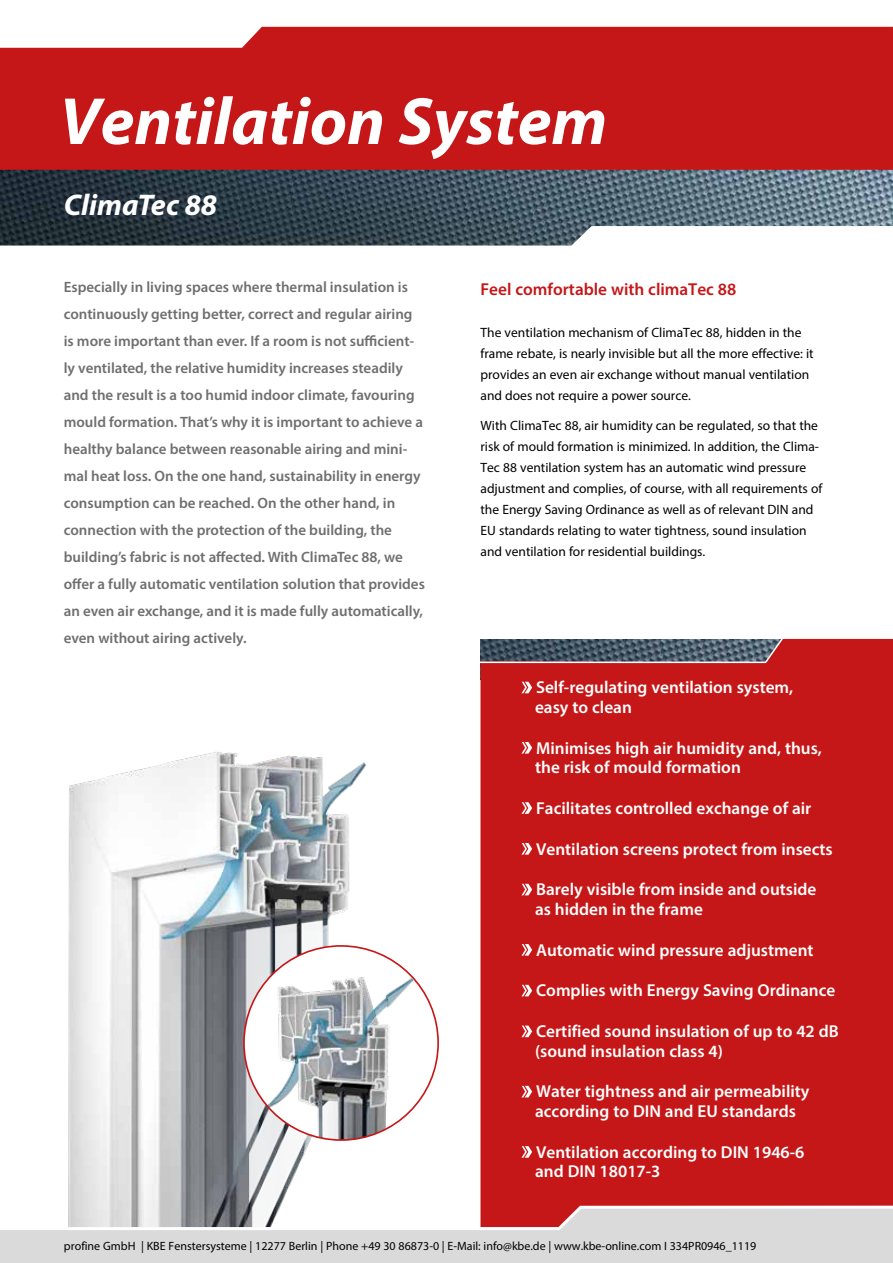
<style>
.page{position:relative;width:893px;height:1263px;background:#fff}
.page>*{position:absolute;margin:0;border:0;box-sizing:border-box;transform-origin:0 0}
.t1{font:italic 700 67.2px "Myriad Pro";color:#fff}
.t2{font:italic 700 30px "Myriad Pro";color:#fff}
.t3{font:600 17.25px/19.5px "Myriad Pro";color:#fff}
.t4{font:600 17.25px "Myriad Pro";color:#c51718}
.t5{font:600 15px/27px "Myriad Pro";color:#706f6f}
.t6{font:13.5px/21px "Myriad Pro";color:#000}
.t7{font:12px "Myriad Pro";color:#000}
</style>
<div class="page">
<img style="left:68px;top:751px;width:371px;height:453px">
<div style="left:480px;top:639px;width:413px;height:565px;background:#c51718"></div>
<svg style="left:480px;top:638px;width:305px;height:26px;background:#636571"></svg>
<div style="left:0;top:27px;width:893px;height:143px;background:#c51718"></div>
<img style="left:0;top:170px;width:893px;height:76px">
<div style="left:0;top:1231px;width:893px;height:32px;background:#dadada"></div>
<svg style="left:0;top:1204px;width:893px;height:27px"></svg>
<svg style="left:521px;top:682px;width:11px;height:11px"></svg>
<svg style="left:521px;top:742px;width:11px;height:12px"></svg>
<svg style="left:521px;top:802px;width:11px;height:12px"></svg>
<svg style="left:521px;top:843px;width:11px;height:12px"></svg>
<svg style="left:521px;top:884px;width:11px;height:11px"></svg>
<svg style="left:521px;top:944px;width:11px;height:12px"></svg>
<svg style="left:521px;top:985px;width:11px;height:11px"></svg>
<svg style="left:521px;top:1025px;width:11px;height:12px"></svg>
<svg style="left:521px;top:1086px;width:11px;height:11px"></svg>
<svg style="left:521px;top:1146px;width:11px;height:12px"></svg>
<img style="left:244px;top:946px;width:194px;height:194px;border-radius:97px">
<h1 class="t1" style="left:60px;top:78px;width:549px">Ventilation System</h1>
<h2 class="t2" style="left:64px;top:185px;width:155px">ClimaTec 88</h2>
<p class="t5" style="left:64px;top:273px;width:363px">Especially in living spaces where thermal insulation is continuously getting better, correct and regular airing is more important than ever. If a room is not sufficient&shy;ly ventilated, the relative humidity increases steadily and the result is a too humid indoor climate, favouring mould formation. That’s why it is important to achieve a healthy balance between reasonable airing and mini&shy;mal heat loss. On the one hand, sustainability in energy consumption can be reached. On the other hand, in connection with the protection of the building, the building’s fabric is not affected. With ClimaTec 88, we offer a fully automatic ventilation solution that provides an even air exchange, and it is made fully automatically, even without airing actively.</p>
<p class="t4" style="left:480px;top:278px;width:257px">Feel comfortable with climaTec 88</p>
<p class="t6" style="left:480px;top:322px;width:335px">The ventilation mechanism of ClimaTec 88, hidden in the frame rebate, is nearly invisible but all the more effective: it provides an even air exchange without manual ventilation and does not require a power source.</p>
<p class="t6" style="left:480px;top:415px;width:343px">With ClimaTec 88, air humidity can be regulated, so that the risk of mould formation is minimized. In addition, the Clima-Tec 88 ventilation system has an automatic wind pressure adjustment and complies, of course, with all requirements of the Energy Saving Ordinance as well as of relevant DIN and EU standards relating to water tightness, sound insulation and ventilation for residential buildings.</p>
<p class="t3" style="left:535px;top:677px;width:260px">Self-regulating ventilation system, easy to clean</p>
<p class="t3" style="left:535px;top:738px;width:288px">Minimises high air humidity and, thus, the risk of mould formation</p>
<p class="t3" style="left:536px;top:798px;width:277px">Facilitates controlled exchange of air</p>
<p class="t3" style="left:536px;top:839px;width:298px">Ventilation screens protect from insects</p>
<p class="t3" style="left:535px;top:879px;width:283px">Barely visible from inside and outside as hidden in the frame</p>
<p class="t3" style="left:536px;top:940px;width:279px">Automatic wind pressure adjustment</p>
<p class="t3" style="left:536px;top:980px;width:301px">Complies with Energy Saving Ordinance</p>
<p class="t3" style="left:535px;top:1021px;width:305px">Certified sound insulation of up to 42 dB (sound insulation class 4)</p>
<p class="t3" style="left:535px;top:1081px;width:276px">Water tightness and air permeability according to DIN and EU standards</p>
<p class="t3" style="left:535px;top:1142px;width:271px">Ventilation according to DIN 1946-6 and DIN 18017-3</p>
<p class="t7" style="left:64px;top:1238px;width:694px">profine GmbH | KBE Fenstersysteme | 12277 Berlin | Phone +49 30 86873-0 | E-Mail: info@kbe.de | www.kbe-online.com I 334PR0946_1119</p>
</div>
